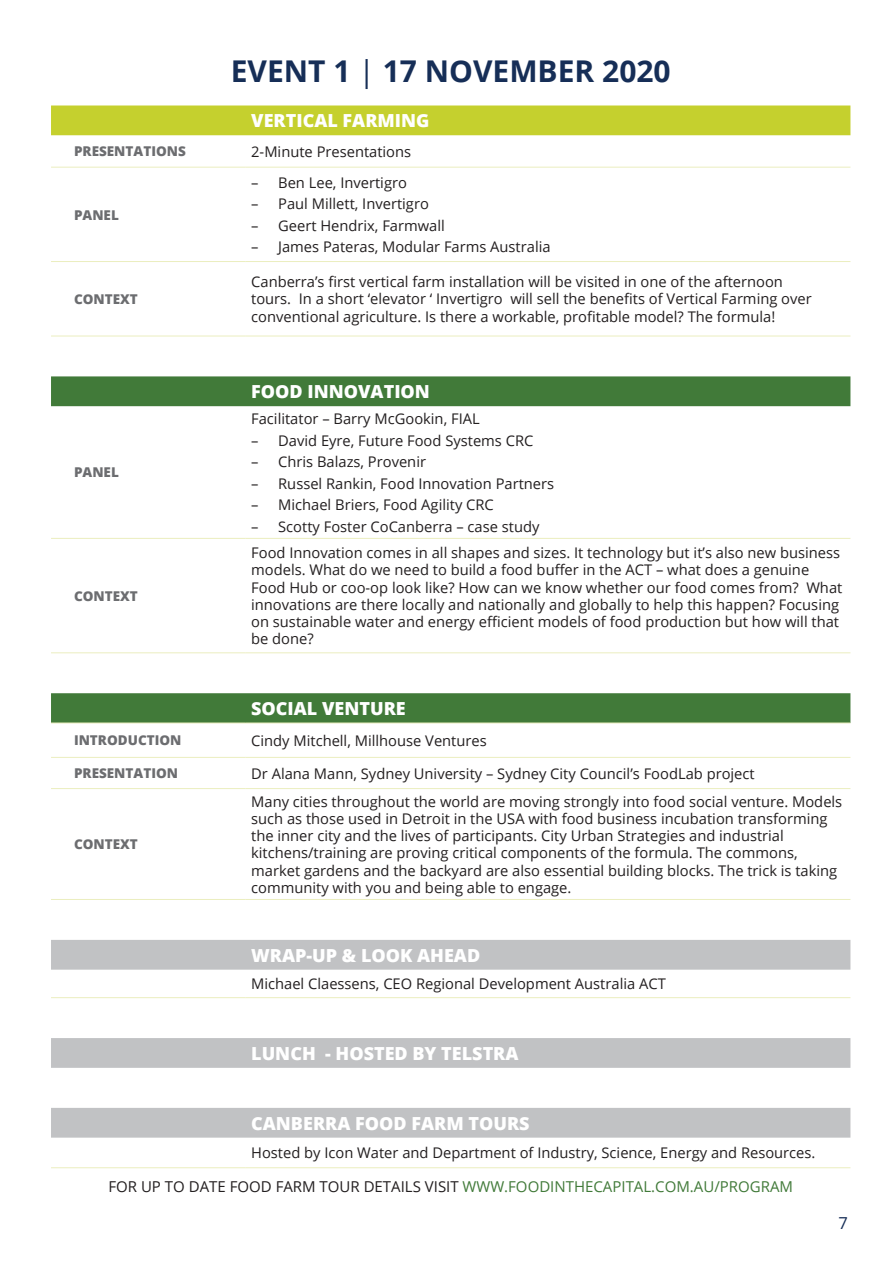
<style>
.page{position:relative;width:893px;height:1263px;background:#fff}
.page>*{position:absolute;margin:0;border:0;box-sizing:border-box;transform-origin:0 0}
.t1{font:700 30px "Open Sans";color:#162e57}
.table1_theme{font:800 18px "Open Sans";color:#fff}
.None-2{font:16.5px "Open Sans";color:#162e57}
.t1-2{font:15px "Open Sans";color:#231f20}
.table1_text{font:14.7px/17.2px "Open Sans";color:#231f20}
.table1_activity{font:800 13.5px "Open Sans";color:#6c6d70}
.s1{font-weight:400}
.s2{color:#417a39}
</style>
<div class="page">
<div style="left:51px;top:105px;width:799px;height:30px;background:#c5d02e"></div>
<hr style="left:51px;top:167px;width:194px;height:1px;background:#ebeebf">
<hr style="left:245px;top:167px;width:605px;height:1px;background:#ebeebf">
<hr style="left:51px;top:261px;width:194px;height:1px;background:#ebeebf">
<hr style="left:245px;top:261px;width:605px;height:1px;background:#ebeebf">
<hr style="left:51px;top:336px;width:194px;height:1px;background:#ebeebf">
<hr style="left:245px;top:336px;width:605px;height:1px;background:#ebeebf">
<div style="left:51px;top:376px;width:799px;height:30px;background:#417a39"></div>
<hr style="left:51px;top:538px;width:194px;height:1px;background:#ebeebf">
<hr style="left:245px;top:538px;width:605px;height:1px;background:#ebeebf">
<hr style="left:51px;top:652px;width:194px;height:1px;background:#ebeebf">
<hr style="left:245px;top:652px;width:605px;height:1px;background:#ebeebf">
<div style="left:51px;top:693px;width:799px;height:30px;background:#417a39"></div>
<hr style="left:51px;top:723px;width:194px;height:1px;background:#ebeebf">
<hr style="left:245px;top:723px;width:605px;height:1px;background:#ebeebf">
<hr style="left:51px;top:757px;width:194px;height:1px;background:#ebeebf">
<hr style="left:245px;top:757px;width:605px;height:1px;background:#ebeebf">
<hr style="left:51px;top:788px;width:194px;height:1px;background:#ebeebf">
<hr style="left:245px;top:788px;width:605px;height:1px;background:#ebeebf">
<hr style="left:51px;top:899px;width:194px;height:1px;background:#ebeebf">
<hr style="left:245px;top:899px;width:605px;height:1px;background:#ebeebf">
<div style="left:51px;top:940px;width:799px;height:30px;background:#c1c2c4"></div>
<hr style="left:51px;top:997px;width:194px;height:1px;background:#ebeebf">
<hr style="left:245px;top:997px;width:605px;height:1px;background:#ebeebf">
<div style="left:51px;top:1038px;width:799px;height:30px;background:#c1c2c4"></div>
<div style="left:51px;top:1108px;width:799px;height:29px;background:#c1c2c4"></div>
<hr style="left:51px;top:1167px;width:194px;height:1px;background:#ebeebf">
<hr style="left:245px;top:1167px;width:605px;height:1px;background:#ebeebf">
<p class="t1" style="left:231px;top:50px;width:441px">EVENT 1 <span class="s1">|</span> 17 NOVEMBER 2020</p>
<p class="table1_theme" style="left:251px;top:107px;width:180px">VERTICAL FARMING</p>
<p class="table1_activity" style="left:74px;top:141px;width:113px">PRESENTATIONS</p>
<p class="table1_text" style="left:251px;top:142px;width:162px">2-Minute Presentations</p>
<p class="table1_activity" style="left:74px;top:204px;width:46px">PANEL</p>
<p class="table1_activity" style="left:74px;top:289px;width:65px">CONTEXT</p>
<p class="table1_activity" style="left:74px;top:462px;width:46px">PANEL</p>
<p class="table1_activity" style="left:74px;top:586px;width:65px">CONTEXT</p>
<p class="table1_text" style="left:251px;top:173px;width:157px">– Ben Lee, Invertigro</p>
<p class="table1_text" style="left:251px;top:195px;width:179px">– Paul Millett, Invertigro</p>
<p class="table1_text" style="left:251px;top:216px;width:195px">– Geert Hendrix, Farmwall</p>
<p class="table1_text" style="left:251px;top:238px;width:301px">– James Pateras, Modular Farms Australia</p>
<p class="table1_text" style="left:251px;top:273px;width:562px">Canberra’s first vertical farm installation will be visited in one of the afternoon tours. In a short ‘elevator ‘ Invertigro will sell the benefits of Vertical Farming over conventional agriculture. Is there a workable, profitable model? The formula!</p>
<p class="table1_theme" style="left:251px;top:378px;width:180px">FOOD INNOVATION</p>
<p class="table1_text" style="left:251px;top:410px;width:230px">Facilitator – Barry McGookin, FIAL</p>
<p class="table1_text" style="left:251px;top:431px;width:284px">– David Eyre, Future Food Systems CRC</p>
<p class="table1_text" style="left:251px;top:453px;width:176px">– Chris Balazs, Provenir</p>
<p class="table1_text" style="left:251px;top:474px;width:304px">– Russel Rankin, Food Innovation Partners</p>
<p class="table1_text" style="left:251px;top:496px;width:244px">– Michael Briers, Food Agility CRC</p>
<p class="table1_text" style="left:251px;top:517px;width:290px">– Scotty Foster CoCanberra – case study</p>
<p class="table1_text" style="left:251px;top:544px;width:593px">Food Innovation comes in all shapes and sizes. It technology but it’s also new business models. What do we need to build a food buffer in the ACT – what does a genuine Food Hub or coo-op look like? How can we know whether our food comes from? What innovations are there locally and nationally and globally to help this happen? Focusing on sustainable water and energy efficient models of food production but how will that be done?</p>
<p class="table1_theme" style="left:251px;top:695px;width:156px">SOCIAL VENTURE</p>
<p class="table1_activity" style="left:74px;top:730px;width:109px">INTRODUCTION</p>
<p class="table1_text" style="left:251px;top:731px;width:237px">Cindy Mitchell, Millhouse Ventures</p>
<p class="table1_activity" style="left:74px;top:763px;width:106px">PRESENTATION</p>
<p class="table1_text" style="left:251px;top:764px;width:505px">Dr Alana Mann, Sydney University – Sydney City Council’s FoodLab project</p>
<p class="table1_activity" style="left:74px;top:834px;width:65px">CONTEXT</p>
<p class="table1_text" style="left:251px;top:792px;width:593px">Many cities throughout the world are moving strongly into food social venture. Models such as those used in Detroit in the USA with food business incubation transforming the inner city and the lives of participants. City Urban Strategies and industrial kitchens/training are proving critical components of the formula. The commons, market gardens and the backyard are also essential building blocks. The trick is taking community with you and being able to engage.</p>
<p class="table1_theme" style="left:251px;top:941px;width:231px">WRAP-UP &amp; LOOK AHEAD</p>
<p class="table1_text" style="left:251px;top:975px;width:416px">Michael Claessens, CEO Regional Development Australia ACT</p>
<p class="table1_theme" style="left:251px;top:1039px;width:269px">LUNCH - HOSTED BY TELSTRA</p>
<p class="table1_theme" style="left:251px;top:1109px;width:280px">CANBERRA FOOD FARM TOURS</p>
<p class="table1_text" style="left:251px;top:1144px;width:566px">Hosted by Icon Water and Department of Industry, Science, Energy and Resources.</p>
<p class="t1-2" style="left:108px;top:1176px;width:686px">FOR UP TO DATE FOOD FARM TOUR DETAILS VISIT <span class="s2">WWW.FOODINTHECAPITAL.COM.AU/PROGRAM</span></p>
<p class="None-2" style="left:838px;top:1211px;width:11px">7</p>
</div>
